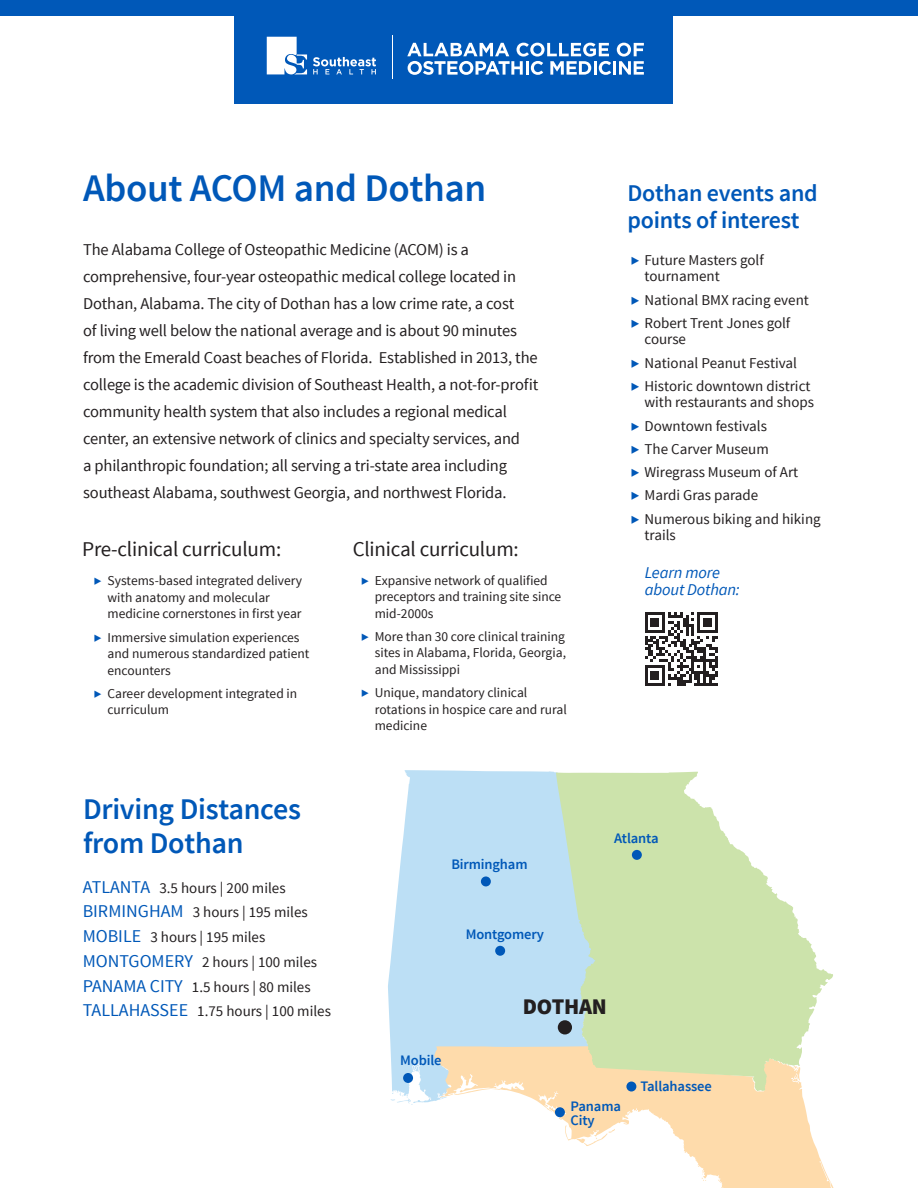
<style>
.page{position:relative;width:918px;height:1188px;background:#fff}
.page>*{position:absolute;margin:0;border:0;box-sizing:border-box;transform-origin:0 0}
.t1{font:600 39px "Source Sans Pro";letter-spacing:-.01em;color:#0058b8}
.t2{font:600 30px "Source Sans Pro";letter-spacing:-.01em;color:#0058b8}
.t3{font:600 24px "Source Sans Pro";letter-spacing:-.01em;color:#0058b8}
.t4{font:900 22.35px "Source Sans Pro";letter-spacing:-.01em;color:#231f20}
.t5{font:21px "Source Sans Pro";letter-spacing:-.01em;color:#231f20}
.t6{font:16.5px/27px "Source Sans Pro";letter-spacing:-.01em;color:#231f20}
.t7{font:italic 16.5px/16.5px "Source Sans Pro";letter-spacing:-.01em;color:#0058b8}
.Bulleted_List{font:15px/16.5px "Source Sans Pro";color:#231f20}
.t8{font:600 14.55px "Source Sans Pro";letter-spacing:-.01em;color:#0058b8}
.t9{font:13.5px/16.5px "Source Sans Pro";color:#231f20}
.s1{color:#0058b8}
.s2{font-size:18px;color:#0058b8}
</style>
<div class="page">
<div style="left:234px;top:0;width:439px;height:103px;background:#0058b8"></div>
<hr style="left:393px;top:35px;width:1px;height:44px;background:#fff">
<svg style="left:313px;top:57px;width:63px;height:17px"></svg>
<svg style="left:267px;top:37px;width:40px;height:37px"></svg>
<svg style="left:407px;top:43px;width:204px;height:32px"></svg>
<hr style="left:613px;top:61px;width:3px;height:14px;background:#fff">
<svg style="left:617px;top:43px;width:27px;height:32px"></svg>
<svg style="left:388px;top:770px;width:168px;height:333px;background:#c0e1f5"></svg>
<div style="left:549px;top:772px;width:7px;height:236px;background:#bcdff5"></div>
<svg style="left:434px;top:1046px;width:400px;height:142px"></svg>
<svg style="left:556px;top:772px;width:277px;height:319px;fill:#cce3ab"></svg>
<div style="left:558px;top:1020px;width:14px;height:14px;background:#231f20;border-radius:50%"></div>
<div style="left:555px;top:1107px;width:10px;height:10px;background:#0058b8;border-radius:50%"></div>
<div style="left:481px;top:876px;width:10px;height:10px;background:#0058b8;border-radius:50%"></div>
<div style="left:495px;top:946px;width:10px;height:10px;background:#0058b8;border-radius:50%"></div>
<div style="left:403px;top:1073px;width:10px;height:10px;background:#0058b8;border-radius:50%"></div>
<div style="left:626px;top:1082px;width:10px;height:10px;background:#0058b8;border-radius:50%"></div>
<div style="left:632px;top:850px;width:10px;height:10px;background:#0058b8;border-radius:50%"></div>
<div style="left:0;top:0;width:918px;height:15px;background:#0058b8"></div>
<svg style="left:645px;top:612px;width:73px;height:74px"></svg>
<p class="t1" style="left:83px;top:163px;width:405px">About ACOM and Dothan</p>
<p class="t3" style="left:627px;top:177px;width:192px">Dothan events and</p>
<p class="t3" style="left:627px;top:204px;width:174px">points of interest</p>
<p class="t6" style="left:83px;top:236px;width:457px">The Alabama College of Osteopathic Medicine (ACOM) is a comprehensive, four-year osteopathic medical college located in Dothan, Alabama. The city of Dothan has a low crime rate, a cost<br>of living well below the national average and is about 90 minutes from the Emerald Coast beaches of Florida. Established in 2013, the college is the academic division of Southeast Health, a not-for-profit community health system that also includes a regional medical center, an extensive network of clinics and specialty services, and<br>a philanthropic foundation; all serving a tri-state area including southeast Alabama, southwest Georgia, and northwest Florida.</p>
<p class="t5" style="left:82px;top:536px;width:201px">Pre-clinical curriculum:</p>
<p class="t5" style="left:353px;top:536px;width:168px">Clinical curriculum:</p>
<p class="t9" style="left:375px;top:572px;width:188px;text-indent:-14px"><span class="s1">▶</span> Expansive network of qualified preceptors and training site since mid-2000s</p>
<p class="t9" style="left:375px;top:628px;width:193px;text-align:justify;text-indent:-14px"><span class="s1">▶</span> More than 30 core clinical training sites in Alabama, Florida, Georgia, and Mississippi</p>
<p class="t9" style="left:375px;top:685px;width:194px;text-indent:-14px"><span class="s1">▶</span> Unique, mandatory clinical rotations in hospice care and rural medicine</p>
<p class="t9" style="left:107px;top:573px;width:196px;text-indent:-14px"><span class="s1">▶</span> Systems-based integrated delivery with anatomy and molecular medicine cornerstones in first year</p>
<p class="t9" style="left:107px;top:629px;width:204px;text-indent:-14px"><span class="s1">▶</span> Immersive simulation experiences and numerous standardized patient encounters</p>
<p class="t9" style="left:107px;top:685px;width:191px;text-indent:-14px"><span class="s1">▶</span> Career development integrated in curriculum</p>
<p class="Bulleted_List" style="left:644px;top:252px;width:121px;text-indent:-14px"><span class="s1">▶</span> Future Masters golf tournament</p>
<p class="Bulleted_List" style="left:631px;top:292px;width:179px"><span class="s1">▶</span> National BMX racing event</p>
<p class="Bulleted_List" style="left:644px;top:315px;width:147px;text-indent:-14px"><span class="s1">▶</span> Robert Trent Jones golf course</p>
<p class="Bulleted_List" style="left:631px;top:355px;width:168px"><span class="s1">▶</span> National Peanut Festival</p>
<p class="Bulleted_List" style="left:631px;top:378px;width:185px;text-align:right"><span class="s1">▶</span> Historic downtown district with restaurants and shops</p>
<p class="Bulleted_List" style="left:631px;top:418px;width:137px"><span class="s1">▶</span> Downtown festivals</p>
<p class="Bulleted_List" style="left:631px;top:441px;width:139px"><span class="s1">▶</span> The Carver Museum</p>
<p class="Bulleted_List" style="left:631px;top:464px;width:169px"><span class="s1">▶</span> Wiregrass Museum of Art</p>
<p class="Bulleted_List" style="left:631px;top:488px;width:129px"><span class="s1">▶</span> Mardi Gras parade</p>
<p class="Bulleted_List" style="left:644px;top:511px;width:178px;text-indent:-14px"><span class="s1">▶</span> Numerous biking and hiking trails</p>
<p class="t7" style="left:645px;top:565px;width:97px">Learn more about Dothan:</p>
<p class="t2" style="left:83px;top:790px;width:219px">Driving Distances</p>
<p class="t2" style="left:83px;top:824px;width:162px">from Dothan</p>
<p class="Bulleted_List" style="left:83px;top:880px;width:204px"><span class="s2">ATLANTA</span> 3.5 hours | 200 miles</p>
<p class="Bulleted_List" style="left:83px;top:904px;width:227px"><span class="s2">BIRMINGHAM</span> 3 hours | 195 miles</p>
<p class="Bulleted_List" style="left:83px;top:929px;width:184px"><span class="s2">MOBILE</span> 3 hours | 195 miles</p>
<p class="Bulleted_List" style="left:83px;top:954px;width:236px"><span class="s2">MONTGOMERY</span> 2 hours | 100 miles</p>
<p class="Bulleted_List" style="left:83px;top:979px;width:230px"><span class="s2">PANAMA CITY</span> 1.5 hours | 80 miles</p>
<p class="Bulleted_List" style="left:83px;top:1003px;width:250px"><span class="s2">TALLAHASSEE</span> 1.75 hours | 100 miles</p>
<p class="t8" style="left:451px;top:855px;width:78px">Birmingham</p>
<p class="t8" style="left:466px;top:925px;width:80px">Montgomery</p>
<p class="t8" style="left:614px;top:829px;width:46px">Atlanta</p>
<p class="t8" style="left:400px;top:1051px;width:43px">Mobile</p>
<p class="t4" style="left:523px;top:992px;width:85px">DOTHAN</p>
<p class="t8" style="left:640px;top:1077px;width:73px">Tallahassee</p>
<p class="t8" style="left:571px;top:1097px;width:52px">Panama</p>
<p class="t8" style="left:571px;top:1111px;width:26px">City</p>
</div>
